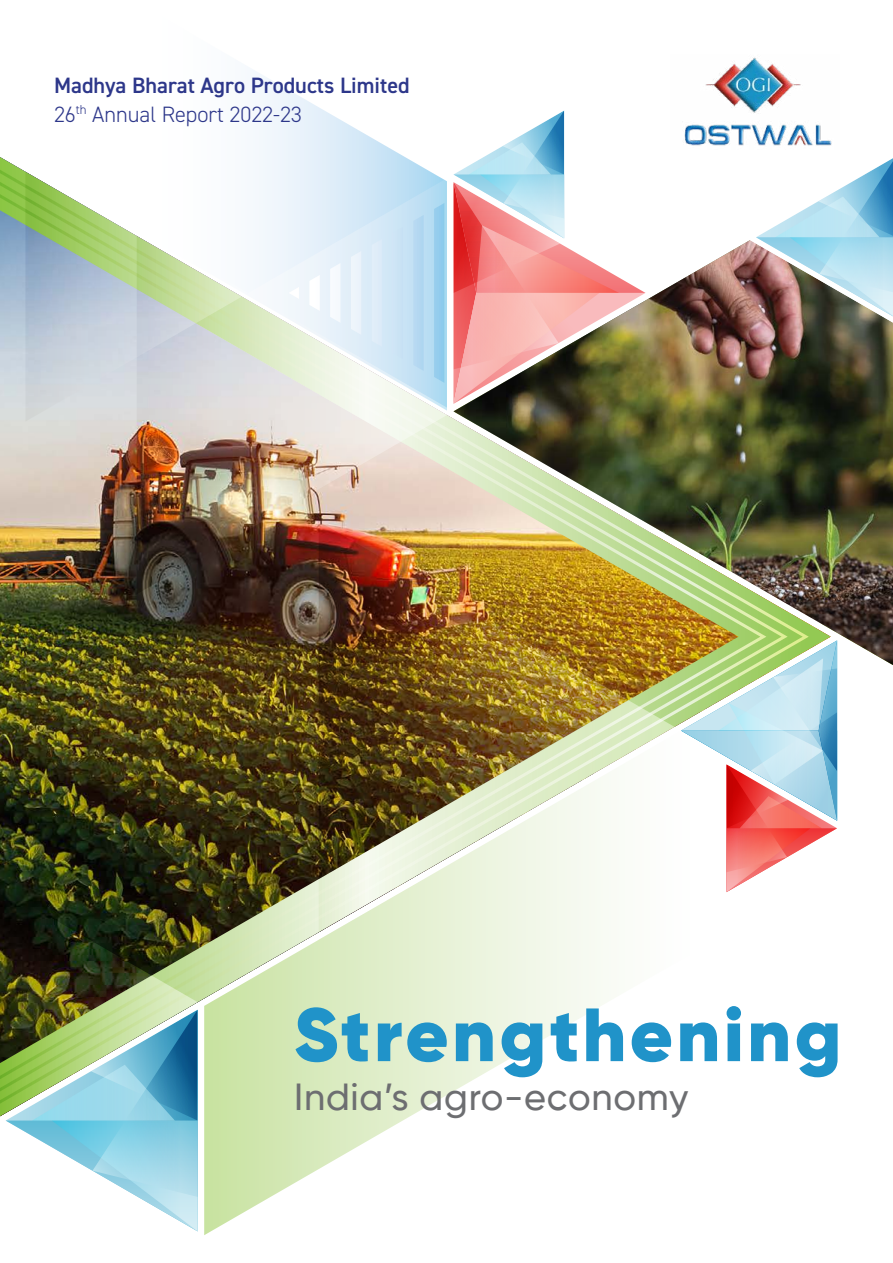
<style>
.page{position:relative;width:893px;height:1263px;background:#fff}
.page>*{position:absolute;margin:0;border:0;box-sizing:border-box;transform-origin:0 0}
.t1{font:900 75.3px "Gilroy";letter-spacing:.05em;color:#2093c9}
.t2{font:500 37.65px "Gilroy";letter-spacing:.02em;color:#6d6e71}
.t3{font:600 22.2px "DIN2014";color:#2d378a}
.t4{font:300 22.2px "DIN2014";color:#2d378a}
</style>
<div class="page">
<svg style="left:204px;top:1137px;width:170px;height:98px"></svg>
<svg style="left:831px;top:665px;width:6px;height:167px"></svg>
<svg style="left:253px;top:71px;width:311px;height:65px"></svg>
<img style="left:0;top:136px;width:809px;height:1001px">
<img style="left:453px;top:158px;width:440px;height:507px">
<svg style="left:36px;top:1138px;width:162px;height:93px"></svg>
<svg style="left:453px;top:111px;width:192px;height:293px"></svg>
<img style="left:0;top:866px;width:198px;height:272px">
<img style="left:319px;top:521px;width:362px;height:419px">
<img style="left:137px;top:228px;width:316px;height:366px">
<svg style="left:25px;top:164px;width:223px;height:258px"></svg>
<svg style="left:289px;top:203px;width:155px;height:180px;background:#d5e9f4"></svg>
<svg style="left:746px;top:149px;width:147px;height:177px"></svg>
<img style="left:670px;top:57px;width:162px;height:92px">
<img style="left:0;top:234px;width:1px;height:794px">
<p class="t3" style="left:54px;top:71px;width:357px">Madhya Bharat Agro Products Limited</p>
<p class="t4" style="left:54px;top:100px;width:249px">26<sup>th</sup> Annual Report 2022-23</p>
<h1 class="t1" style="left:294px;top:987px;width:548px">Strengthening</h1>
<h2 class="t2" style="left:294px;top:1074px;width:396px">India’s agro-economy</h2>
</div>
